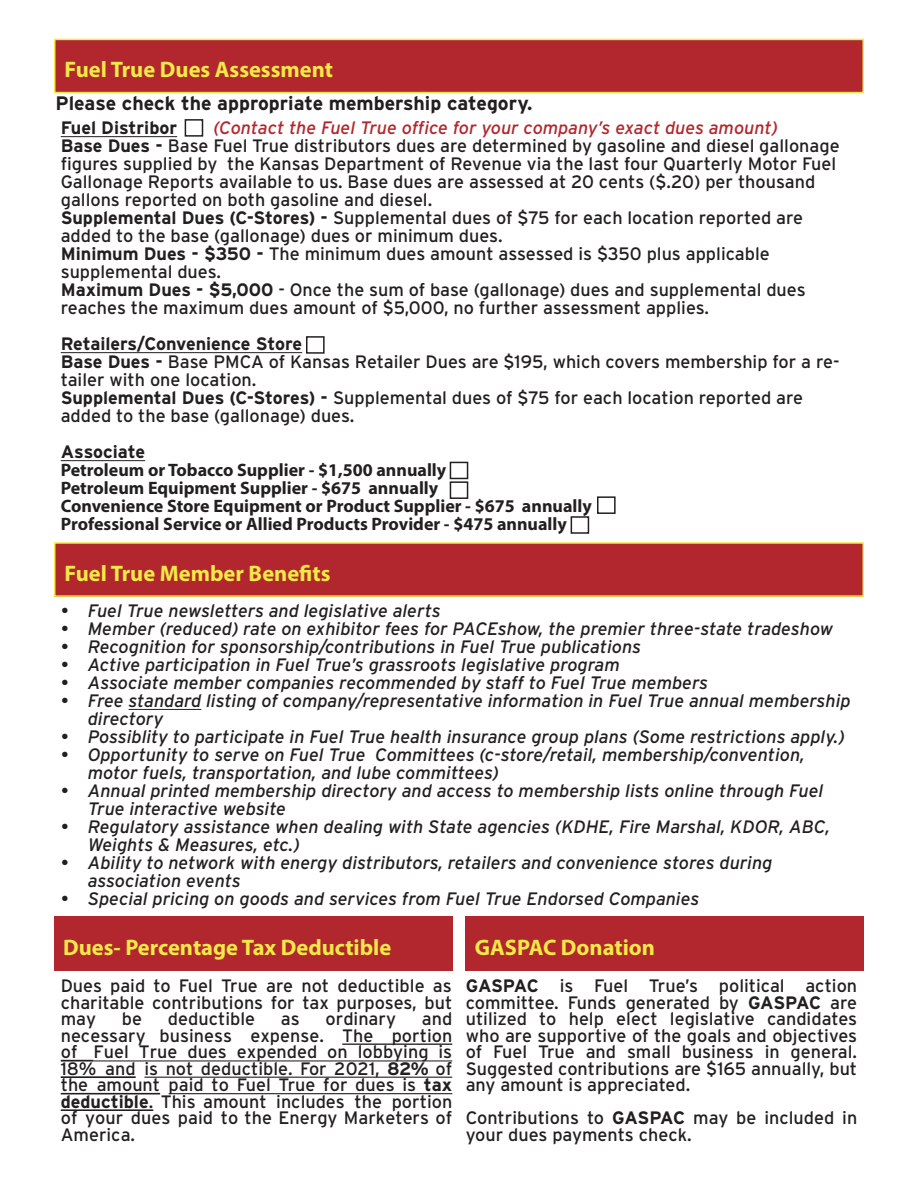
<style>
.page{position:relative;width:918px;height:1188px;background:#fff}
.page>*{position:absolute;margin:0;border:0;box-sizing:border-box;transform-origin:0 0}
.t1{font:700 22.5px "Myriad Pro";color:#f3e948}
.t2{font:700 19.5px "Interstate";color:#231f20}
.t3{font:18px/16.5px "Interstate";color:#231f20}
.t4{font:italic 18px/18px "Interstate";color:#231f20}
.t5{font:700 18px "Myriad Pro";color:#231f20}
.t6{font:italic 18px "Interstate";color:#b1272d}
.t7{font:700 18px "Interstate";color:#231f20}
.s1{font-weight:700}
</style>
<div class="page">
<div style="left:55px;top:543px;width:808px;height:53px;background:#b1272d"></div>
<div style="left:54px;top:542px;width:810px;height:55px;border:2px solid #f3e948"></div>
<hr style="left:129px;top:709px;width:72px;height:1px;background:#231f20">
<div style="left:54px;top:916px;width:398px;height:55px;background:#b1272d"></div>
<div style="left:55px;top:39px;width:808px;height:54px;background:#b1272d"></div>
<div style="left:54px;top:39px;width:810px;height:54px;border:2px solid #f3e948"></div>
<hr style="left:61px;top:136px;width:116px;height:1px;background:#231f20">
<hr style="left:61px;top:352px;width:241px;height:1px;background:#231f20">
<hr style="left:61px;top:460px;width:84px;height:1px;background:#231f20">
<div style="left:466px;top:916px;width:398px;height:55px;background:#b1272d"></div>
<div style="left:185px;top:119px;width:18px;height:18px;border:2px solid #231f20"></div>
<div style="left:306px;top:336px;width:19px;height:18px;border:2px solid #231f20"></div>
<div style="left:450px;top:462px;width:18px;height:17px;border:2px solid #231f20"></div>
<div style="left:450px;top:481px;width:18px;height:18px;border:2px solid #231f20"></div>
<div style="left:597px;top:496px;width:19px;height:18px;border:2px solid #231f20"></div>
<div style="left:571px;top:516px;width:18px;height:18px;border:2px solid #231f20"></div>
<hr style="left:342px;top:1044px;width:110px;height:1px;background:#231f20">
<hr style="left:61px;top:1060px;width:32px;height:1px;background:#231f20">
<hr style="left:93px;top:1061px;width:359px;height:1px;background:#231f20">
<hr style="left:61px;top:1077px;width:75px;height:1px;background:#231f20">
<hr style="left:144px;top:1077px;width:308px;height:1px;background:#231f20">
<hr style="left:61px;top:1093px;width:99px;height:1px;background:#231f20">
<hr style="left:169px;top:1093px;width:283px;height:1px;background:#231f20">
<hr style="left:61px;top:1110px;width:92px;height:1px;background:#231f20">
<p class="t1" style="left:65px;top:55px;width:270px">Fuel True Dues Assessment</p>
<p class="t2" style="left:56px;top:92px;width:478px">Please check the appropriate membership category.</p>
<p class="t7" style="left:61px;top:118px;width:118px">Fuel Distribor</p>
<p class="t6" style="left:213px;top:118px;width:566px">(Contact the Fuel True office for your company’s exact dues amount)</p>
<p class="t3" style="left:61px;top:137px;width:780px;line-height:18px"><span class="s1">Base Dues -</span> Base Fuel True distributors dues are determined by gasoline and diesel gallonage figures supplied by the Kansas Department of Revenue via the last four Quarterly Motor Fuel Gallonage Reports available to us. Base dues are assessed at 20 cents ($.20) per thousand gallons reported on both gasoline and diesel.</p>
<p class="t3" style="left:61px;top:209px;width:744px;line-height:18px"><span class="s1">Supplemental Dues (C-Stores) -</span> Supplemental dues of $75 for each location reported are added to the base (gallonage) dues or minimum dues.<br><span class="s1">Minimum Dues - $350 -</span> The minimum dues amount assessed is $350 plus applicable supplemental dues.</p>
<p class="t3" style="left:61px;top:281px;width:746px;line-height:18px"><span class="s1">Maximum Dues - $5,000</span> - Once the sum of base (gallonage) dues and supplemental dues reaches the maximum dues amount of $5,000, no further assessment applies.</p>
<p class="t7" style="left:61px;top:334px;width:243px">Retailers/Convenience Store</p>
<p class="t3" style="left:61px;top:353px;width:780px;line-height:18px"><span class="s1">Base Dues -</span> Base PMCA of Kansas Retailer Dues are $195, which covers membership for a re&shy;tailer with one location.</p>
<p class="t3" style="left:61px;top:389px;width:744px;line-height:18px"><span class="s1">Supplemental Dues (C-Stores) -</span> Supplemental dues of $75 for each location reported are added to the base (gallonage) dues.</p>
<p class="t7" style="left:61px;top:442px;width:86px">Associate</p>
<p class="t5" style="left:61px;top:458px;width:387px">Petroleum or Tobacco Supplier - $1,500 annually</p>
<p class="t5" style="left:61px;top:476px;width:379px">Petroleum Equipment Supplier - $675 annually</p>
<p class="t5" style="left:61px;top:494px;width:533px">Convenience Store Equipment or Product Supplier - $675 annually</p>
<p class="t5" style="left:61px;top:512px;width:508px">Professional Service or Allied Products Provider - $475 annually</p>
<p class="t1" style="left:65px;top:559px;width:267px">Fuel True Member Benefits</p>
<p class="t4" style="left:61px;top:602px;width:381px">• Fuel True newsletters and legislative alerts</p>
<p class="t4" style="left:61px;top:620px;width:774px">• Member (reduced) rate on exhibitor fees for PACEshow, the premier three-state tradeshow</p>
<p class="t4" style="left:61px;top:638px;width:582px">• Recognition for sponsorship/contributions in Fuel True publications</p>
<p class="t4" style="left:61px;top:656px;width:561px">• Active participation in Fuel True’s grassroots legislative program</p>
<p class="t4" style="left:61px;top:674px;width:649px">• Associate member companies recommended by staff to Fuel True members</p>
<p class="t4" style="left:88px;top:692px;width:764px;text-indent:-27px">• Free standard listing of company/representative information in Fuel True annual membership directory</p>
<p class="t4" style="left:61px;top:728px;width:785px">• Possiblity to participate in Fuel True health insurance group plans (Some restrictions apply.)</p>
<p class="t4" style="left:88px;top:746px;width:719px;text-indent:-27px">• Opportunity to serve on Fuel True Committees (c-store/retail, membership/convention, motor fuels, transportation, and lube committees)</p>
<p class="t4" style="left:88px;top:782px;width:737px;text-indent:-27px">• Annual printed membership directory and access to membership lists online through Fuel<br>True interactive website</p>
<p class="t4" style="left:88px;top:818px;width:744px;text-indent:-27px">• Regulatory assistance when dealing with State agencies (KDHE, Fire Marshal, KDOR, ABC,<br>Weights &amp; Measures, etc.)</p>
<p class="t4" style="left:88px;top:854px;width:686px;text-indent:-27px">• Ability to network with energy distributors, retailers and convenience stores during association events</p>
<p class="t4" style="left:61px;top:890px;width:640px">• Special pricing on goods and services from Fuel True Endorsed Companies</p>
<p class="t1" style="left:63px;top:933px;width:330px">Dues- Percentage Tax Deductible</p>
<p class="t3" style="left:61px;top:977px;width:393px;text-align:justify">Dues paid to Fuel True are not deductible as charitable contributions for tax purposes, but may</p>
<p class="t1" style="left:475px;top:933px;width:182px">GASPAC Donation</p>
<p class="t3" style="left:466px;top:977px;width:393px;text-align:justify"><span class="s1">GASPAC</span> is Fuel True’s political action committee. Funds generated by <span class="s1">GASPAC</span> are utilized to help elect legislative candidates who are supportive of the goals and objectives of Fuel True and small business in general.<br>Suggested contributions are $165 annually, but any amount is appreciated.</p>
<p class="t3" style="left:466px;top:1109px;width:393px">Contributions to <span class="s1">GASPAC</span> may be included in your dues payments check.</p>
<p class="t3" style="left:61px;top:1010px;width:393px;text-align:justify;text-indent:361px">and necessary business expense. The portion of Fuel True dues expended on lobbying is 18% and is not deductible. For 2021, <span class="s1">82%</span> of the amount paid to Fuel True for dues is <span class="s1">tax deductible</span>. This amount includes the portion of your dues paid to the Energy Marketers of America.</p>
<p class="t3" style="left:122px;top:1010px;width:22px">be</p>
<p class="t3" style="left:168px;top:1010px;width:89px">deductible</p>
<p class="t3" style="left:281px;top:1010px;width:20px">as</p>
<p class="t3" style="left:326px;top:1010px;width:72px">ordinary</p>
</div>
